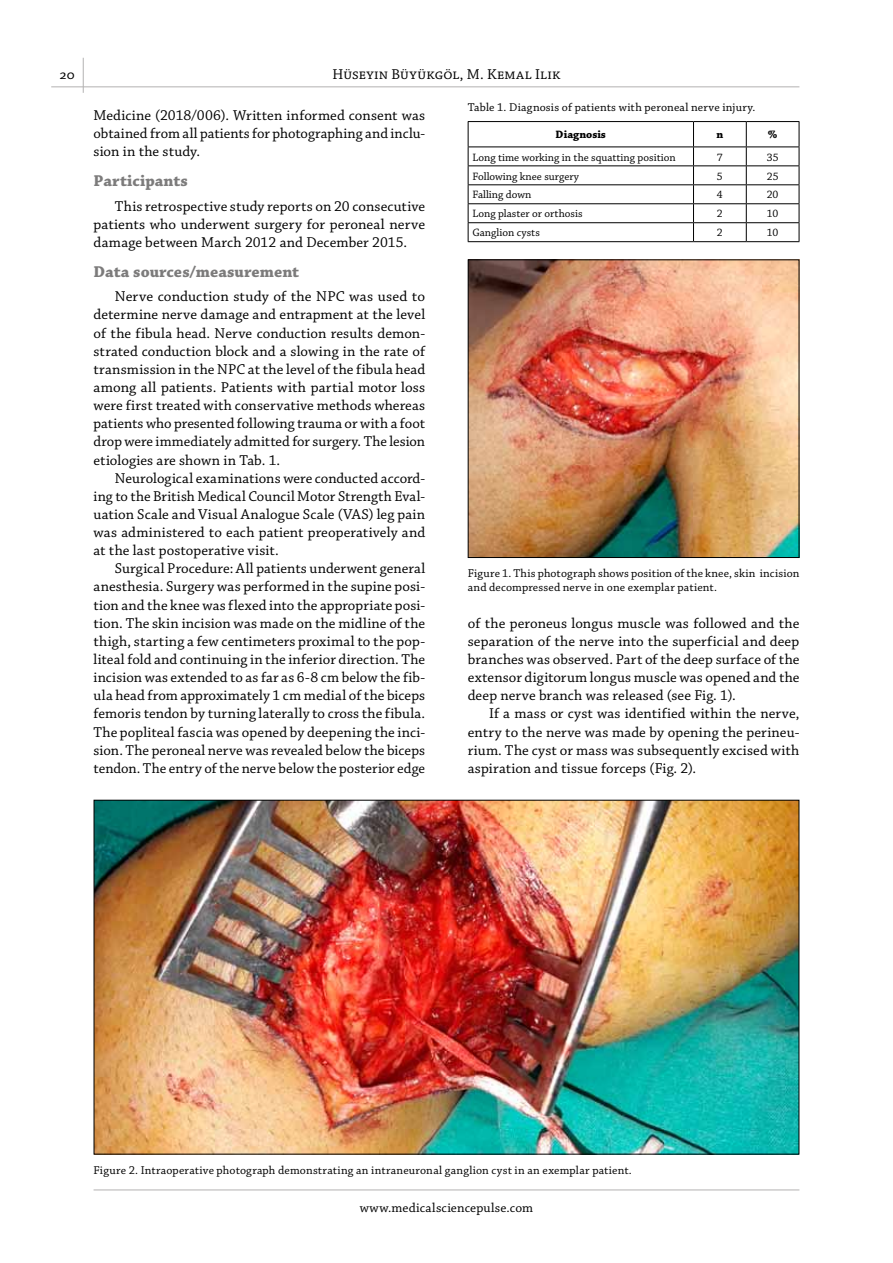
<style>
.page{position:relative;width:893px;height:1263px;background:#fff}
.page>*{position:absolute;margin:0;border:0;box-sizing:border-box;transform-origin:0 0}
.t1{font:700 16.5px "Chaparral Pro";color:#7c7b7b}
.t2{font:15px/18.1px "Chaparral Pro";letter-spacing:.01em;color:#000;text-align:justify}
.t3{font:13.5px "Chaparral Pro";color:#000}
.t4{font:12px/14.4px "Chaparral Pro";letter-spacing:.025em;color:#000}
.t5{font:11.25px "Chaparral Pro";color:#000}
.t6{font:700 11.25px "Chaparral Pro";color:#000}
</style>
<div class="page">
<hr style="left:83px;top:58px;width:1px;height:35px;background:#b3b2b2">
<hr style="left:51px;top:86px;width:748px;height:1px;background:#b3b2b2">
<hr style="left:94px;top:1189px;width:705px;height:1px;background:#b3b2b2">
<hr style="left:468px;top:165px;width:225px;height:1px;background:#000">
<hr style="left:693px;top:165px;width:53px;height:1px;background:#000">
<hr style="left:746px;top:165px;width:53px;height:1px;background:#000">
<hr style="left:468px;top:184px;width:225px;height:1px;background:#000">
<hr style="left:693px;top:184px;width:53px;height:1px;background:#000">
<hr style="left:746px;top:184px;width:53px;height:1px;background:#000">
<hr style="left:468px;top:203px;width:225px;height:1px;background:#000">
<hr style="left:693px;top:203px;width:53px;height:1px;background:#000">
<hr style="left:746px;top:203px;width:53px;height:1px;background:#000">
<hr style="left:468px;top:222px;width:225px;height:1px;background:#000">
<hr style="left:693px;top:222px;width:53px;height:1px;background:#000">
<hr style="left:746px;top:222px;width:53px;height:1px;background:#000">
<svg style="left:746px;top:122px;width:1px;height:119px"></svg>
<hr style="left:693px;top:241px;width:53px;height:1px;background:#000">
<hr style="left:746px;top:241px;width:53px;height:1px;background:#000">
<hr style="left:468px;top:121px;width:225px;height:1px;background:#000">
<hr style="left:693px;top:121px;width:53px;height:1px;background:#000">
<hr style="left:746px;top:121px;width:53px;height:1px;background:#000">
<svg style="left:799px;top:122px;width:1px;height:119px"></svg>
<hr style="left:468px;top:147px;width:225px;height:1px;background:#000">
<hr style="left:693px;top:147px;width:53px;height:1px;background:#000">
<hr style="left:746px;top:147px;width:53px;height:1px;background:#000">
<svg style="left:468px;top:122px;width:1px;height:119px"></svg>
<svg style="left:693px;top:122px;width:1px;height:119px"></svg>
<hr style="left:468px;top:241px;width:225px;height:1px;background:#000">
<img style="left:470px;top:261px;width:327px;height:295px">
<div style="left:468px;top:259px;width:331px;height:299px;border:1px solid #000"></div>
<img style="left:96px;top:802px;width:701px;height:350px">
<p class="t2" style="left:59px;top:66px;width:17px">20</p>
<p class="t2" style="left:332px;top:66px;width:229px">Hüseyin Büyükgöl, M. Kemal Ilik</p>
<p class="t2" style="left:94px;top:107px;width:333px">Medicine (2018/006). Written informed consent was obtained from all patients for photographing and inclu&shy;sion in the study.</p>
<p class="t1" style="left:94px;top:172px;width:96px">Participants</p>
<p class="t2" style="left:94px;top:197px;width:333px;text-indent:21px">This retrospective study reports on 20 consecutive patients who underwent surgery for peroneal nerve damage between March 2012 and December 2015.</p>
<p class="t1" style="left:94px;top:262px;width:207px">Data sources/measurement</p>
<p class="t2" style="left:94px;top:288px;width:334px;text-indent:21px">Nerve conduction study of the NPC was used to determine nerve damage and entrapment at the level of the fibula head. Nerve conduction results demon&shy;strated conduction block and a slowing in the rate of transmission in the NPC at the level of the fibula head among all patients. Patients with partial motor loss were first treated with conservative methods whereas patients who presented following trauma or with a foot drop were immediately admitted for surgery. The lesion etiologies are shown in Tab. 1.</p>
<p class="t2" style="left:94px;top:469px;width:333px;text-indent:21px">Neurological examinations were conducted accord&shy;ing to the British Medical Council Motor Strength Eval&shy;uation Scale and Visual Analogue Scale (VAS) leg pain was administered to each patient preoperatively and at the last postoperative visit.</p>
<p class="t2" style="left:94px;top:560px;width:333px;text-indent:21px">Surgical Procedure: All patients underwent general anesthesia. Surgery was performed in the supine posi&shy;tion and the knee was flexed into the appropriate posi&shy;tion. The skin incision was made on the midline of the thigh, starting a few centimeters proximal to the pop&shy;liteal fold and continuing in the inferior direction. The incision was extended to as far as 6-8 cm below the fib&shy;ula head from approximately 1 cm medial of the biceps femoris tendon by turning laterally to cross the fibula.<br>The popliteal fascia was opened by deepening the inci&shy;sion. The peroneal nerve was revealed below the biceps tendon. The entry of the nerve below the posterior edge</p>
<p class="t4" style="left:468px;top:100px;width:289px">Table 1. Diagnosis of patients with peroneal nerve injury.</p>
<p class="t6" style="left:556px;top:128px;width:52px">Diagnosis</p>
<p class="t6" style="left:716px;top:128px;width:8px">n</p>
<p class="t6" style="left:768px;top:128px;width:11px">%</p>
<p class="t5" style="left:472px;top:151px;width:205px">Long time working in the squatting position</p>
<p class="t5" style="left:717px;top:151px;width:7px">7</p>
<p class="t5" style="left:767px;top:151px;width:13px">35</p>
<p class="t5" style="left:472px;top:170px;width:108px">Following knee surgery</p>
<p class="t5" style="left:717px;top:170px;width:7px">5</p>
<p class="t5" style="left:767px;top:170px;width:13px">25</p>
<p class="t5" style="left:472px;top:189px;width:61px">Falling down</p>
<p class="t5" style="left:717px;top:189px;width:7px">4</p>
<p class="t5" style="left:767px;top:189px;width:13px">20</p>
<p class="t5" style="left:472px;top:208px;width:112px">Long plaster or orthosis</p>
<p class="t5" style="left:717px;top:208px;width:7px">2</p>
<p class="t5" style="left:767px;top:208px;width:13px">10</p>
<p class="t5" style="left:472px;top:227px;width:69px">Ganglion cysts</p>
<p class="t5" style="left:717px;top:227px;width:7px">2</p>
<p class="t5" style="left:767px;top:227px;width:13px">10</p>
<p class="t4" style="left:468px;top:566px;width:333px">Figure 1. This photograph shows position of the knee, skin incision and decompressed nerve in one exemplar patient.</p>
<p class="t2" style="left:468px;top:614px;width:333px">of the peroneus longus muscle was followed and the separation of the nerve into the superficial and deep branches was observed. Part of the deep surface of the extensor digitorum longus muscle was opened and the deep nerve branch was released (see Fig. 1).</p>
<p class="t2" style="left:468px;top:705px;width:333px;text-indent:21px">If a mass or cyst was identified within the nerve, entry to the nerve was made by opening the perineu&shy;rium. The cyst or mass was subsequently excised with aspiration and tissue forceps (Fig. 2).</p>
<p class="t4" style="left:94px;top:1163px;width:540px">Figure 2. Intraoperative photograph demonstrating an intraneuronal ganglion cyst in an exemplar patient.</p>
<p class="t3" style="left:360px;top:1200px;width:175px">www.medicalsciencepulse.com</p>
</div>
